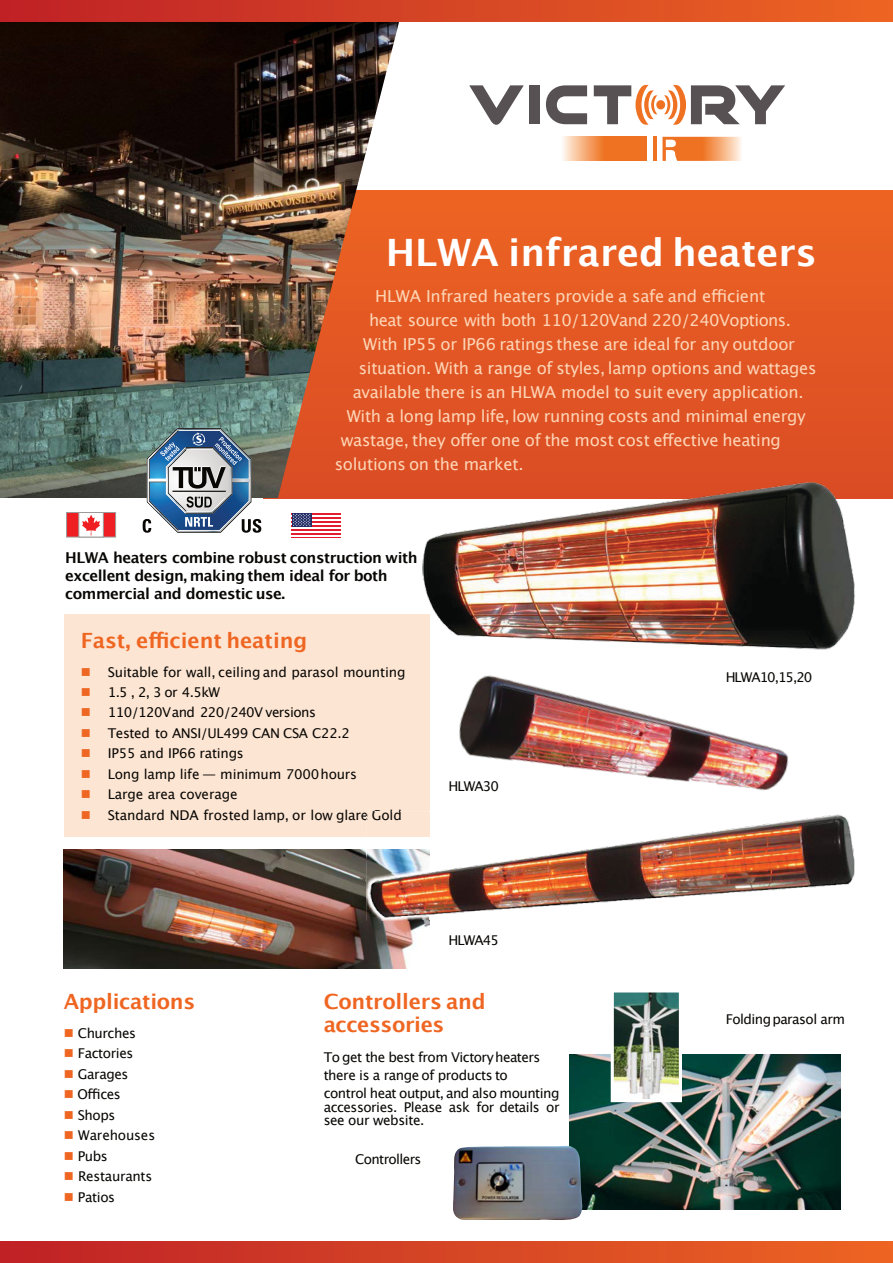
<style>
.page{position:relative;width:893px;height:1263px;background:#fff}
.page>*{position:absolute;margin:0;border:0;box-sizing:border-box;transform-origin:0 0}
.t1{font:700 37.65px "Lucida Grande";color:#fff}
.t2{font:700 21px/22.5px "Lucida Grande";letter-spacing:-.015em;color:#ef6622}
.t3{font:16.5px "Lucida Grande";letter-spacing:-.015em;color:#fdd5b6}
.t4{font:16.5px "Lucida Grande";letter-spacing:-.035em;color:#fdd5b6}
.t5{font:700 15px/18px "Lucida Grande";letter-spacing:-.03em;color:#080704}
.t6{font:13.5px/18px "Lucida Grande";letter-spacing:-.03em;color:#080704}
.t7{font:13.5px "Lucida Grande";letter-spacing:-.01em;color:#080704}
.t8{font:13.5px "Lucida Grande";letter-spacing:-.075em;color:#080704}
.s1{color:#ef6622}
</style>
<div class="page">
<div style="left:264px;top:190px;width:629px;height:308px;background:#e35724"></div>
<img style="left:0;top:21px;width:399px;height:477px">
<div style="left:0;top:0;width:893px;height:21px;background:linear-gradient(to right,#bf2226,#ec6623)"></div>
<div style="left:0;top:1242px;width:893px;height:21px;background:linear-gradient(to right,#be2226,#ec6523)"></div>
<svg style="left:469px;top:85px;width:55px;height:40px"></svg>
<div style="left:529px;top:85px;width:11px;height:39px;background:#575153"></div>
<svg style="left:546px;top:85px;width:41px;height:39px"></svg>
<svg style="left:563px;top:137px;width:84px;height:24px;background:#f29152"></svg>
<hr style="left:653px;top:137px;width:3px;height:24px;background:#ef7223">
<svg style="left:662px;top:137px;width:79px;height:24px;background:#f49f67"></svg>
<div style="left:656px;top:100px;width:9px;height:9px;background:#ef7223;border-radius:50%"></div>
<svg style="left:594px;top:85px;width:63px;height:40px"></svg>
<svg style="left:664px;top:85px;width:121px;height:40px"></svg>
<img style="left:570px;top:1054px;width:271px;height:155px">
<img style="left:64px;top:850px;width:365px;height:118px">
<img style="left:615px;top:993px;width:63px;height:105px">
<div style="left:611px;top:989px;width:71px;height:113px;border:3px solid #fff"></div>
<img style="left:453px;top:1145px;width:129px;height:75px">
<div style="left:64px;top:614px;width:365px;height:223px;background:#fde5d3"></div>
<img style="left:143px;top:428px;width:118px;height:105px">
<hr style="left:292px;top:513px;width:49px;height:2px;background:#e21d2e">
<hr style="left:292px;top:517px;width:49px;height:2px;background:#e21d2e">
<hr style="left:292px;top:521px;width:49px;height:2px;background:#e21d2e">
<hr style="left:292px;top:525px;width:49px;height:2px;background:#e21d2e">
<hr style="left:292px;top:529px;width:49px;height:2px;background:#e21d2e">
<hr style="left:292px;top:533px;width:49px;height:2px;background:#e21d2e">
<hr style="left:292px;top:537px;width:49px;height:1px;background:#e21d2e">
<div style="left:292px;top:513px;width:19px;height:14px;background:#232c66"></div>
<svg style="left:293px;top:513px;width:18px;height:13px"></svg>
<div style="left:67px;top:512px;width:49px;height:25px;background:#ee1e23;border:1px solid #9c9b9a"></div>
<div style="left:79px;top:512px;width:24px;height:25px;background:#fff;border:1px solid #9c9b9a"></div>
<svg style="left:82px;top:515px;width:18px;height:20px"></svg>
<img style="left:422px;top:482px;width:433px;height:167px">
<img style="left:364px;top:811px;width:491px;height:112px">
<img style="left:422px;top:630px;width:381px;height:209px">
<h1 class="t1" style="left:386px;top:237px;width:433px">HLWA infrared heaters</h1>
<p class="t3" style="left:375px;top:289px;width:391px">HLWA Infrared heaters provide a safe and efficient</p>
<p class="t4" style="left:369px;top:313px;width:423px">heat source with both 110/120Vand 220/240Voptions.</p>
<p class="t3" style="left:363px;top:337px;width:433px">With IP55 or IP66 ratings these are ideal for any outdoor</p>
<p class="t3" style="left:359px;top:361px;width:459px">situation. With a range of styles, lamp options and wattages</p>
<p class="t3" style="left:353px;top:385px;width:453px">available there is an HLWA model to suit every application.</p>
<p class="t3" style="left:347px;top:409px;width:460px">With a long lamp life, low running costs and minimal energy</p>
<p class="t3" style="left:341px;top:433px;width:442px">wastage, they offer one of the most cost effective heating</p>
<p class="t3" style="left:335px;top:457px;width:190px">solutions on the market.</p>
<p class="t5" style="left:65px;top:550px;width:354px">HLWA heaters combine robust construction with excellent design, making them ideal for both commercial and domestic use.</p>
<h2 class="t2" style="left:81px;top:630px;width:228px">Fast, efficient heating</h2>
<p class="t7" style="left:81px;top:666px;width:326px"><span class="s1">■</span> Suitable for wall, ceiling and parasol mounting</p>
<p class="t6" style="left:81px;top:684px;width:141px"><span class="s1">■</span> 1.5 , 2, 3 or 4.5kW</p>
<p class="t6" style="left:81px;top:704px;width:237px"><span class="s1">■</span> 110/120Vand 220/240V versions</p>
<p class="t6" style="left:81px;top:725px;width:271px"><span class="s1">■</span> Tested to ANSI/UL499 CAN CSA C22.2</p>
<p class="t6" style="left:81px;top:745px;width:165px"><span class="s1">■</span> IP55 and IP66 ratings</p>
<p class="t6" style="left:81px;top:766px;width:278px"><span class="s1">■</span> Long lamp life — minimum 7000hours</p>
<p class="t7" style="left:81px;top:789px;width:158px"><span class="s1">■</span> Large area coverage</p>
<p class="t7" style="left:81px;top:809px;width:323px"><span class="s1">■</span> Standard NDA frosted lamp, or low glare Gold</p>
<p class="t6" style="left:449px;top:778px;width:52px">HLWA30</p>
<p class="t6" style="left:449px;top:932px;width:52px">HLWA45</p>
<h2 class="t2" style="left:64px;top:992px;width:133px">Applications</h2>
<p class="t6" style="left:64px;top:1025px;width:74px"><span class="s1">■</span> Churches</p>
<p class="t6" style="left:64px;top:1045px;width:71px"><span class="s1">■</span> Factories</p>
<p class="t6" style="left:64px;top:1066px;width:66px"><span class="s1">■</span> Garages</p>
<p class="t6" style="left:64px;top:1086px;width:58px"><span class="s1">■</span> Offices</p>
<p class="t6" style="left:64px;top:1107px;width:53px"><span class="s1">■</span> Shops</p>
<p class="t7" style="left:64px;top:1130px;width:93px"><span class="s1">■</span> Warehouses</p>
<p class="t6" style="left:64px;top:1148px;width:46px"><span class="s1">■</span> Pubs</p>
<p class="t6" style="left:64px;top:1168px;width:90px"><span class="s1">■</span> Restaurants</p>
<p class="t6" style="left:64px;top:1189px;width:53px"><span class="s1">■</span> Patios</p>
<h2 class="t2" style="left:324px;top:992px;width:163px">Controllers and accessories</h2>
<p class="t6" style="left:324px;top:1049px;width:237px">To get the best from Victoryheaters there is a range of products to<br>control heat output, and also mounting</p>
<p class="t6" style="left:324px;top:1101px;width:237px;line-height:13.5px">accessories. Please ask for details or see our website.</p>
<p class="t6" style="left:355px;top:1151px;width:68px">Controllers</p>
<p class="t8" style="left:726px;top:671px;width:88px">HLWA10,15,20</p>
<p class="t6" style="left:726px;top:1010px;width:121px">Foldingparasol arm</p>
</div>
